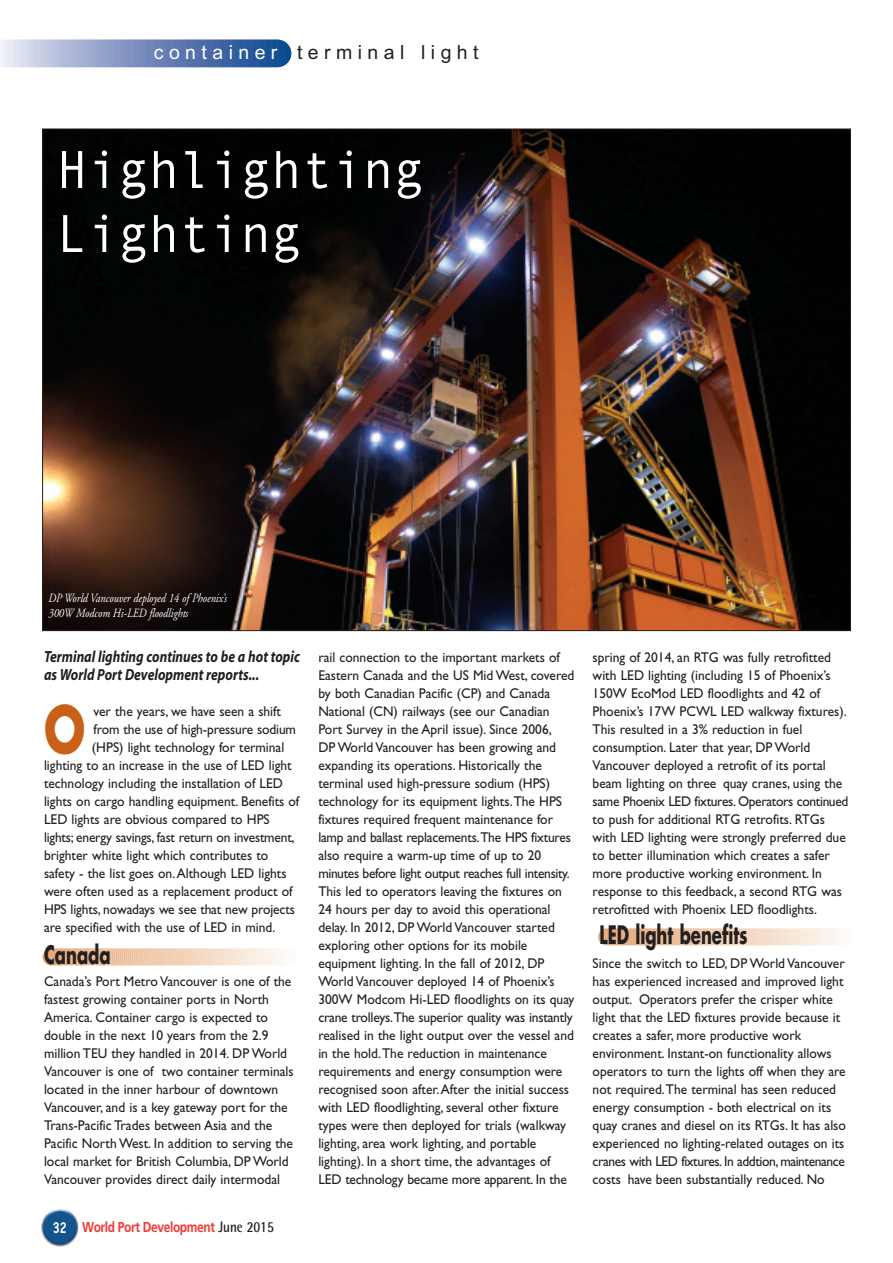
<style>
.page{position:relative;width:893px;height:1263px;background:#fff}
.page>*{position:absolute;margin:0;border:0;box-sizing:border-box;transform-origin:0 0}
.t1{font:700 62.7px "Futura";color:#c86018;scale:.74 1}
.t2{font:53.55px/64.1px "Andale Mono";color:#fff;scale:.95 1}
.t3{font:700 24.75px "Futura";color:#231f20;scale:.67 1}
.t4{font:19.5px "Arial";letter-spacing:.28em;color:#231f20}
.t5{font:italic 700 16.2px/18px "Myriad";color:#231f20;scale:.83 1}
.t6{font:700 14.4px "Frutiger";letter-spacing:-.035em;color:#ee3b32;scale:.83 1}
.t7{font:14.1px/18px "Gill Sans";color:#231f20;scale:.95 1}
.t8{font:italic 12.6px/15.1px "Adobe Garamond";color:#fff;scale:.83 1}
.s1{color:#fff}
.s2{font-family:"Saturday Sans ICG";font-size:16.2px;color:#fff}
.s3{font-family:"Rotis Semi Sans";font-size:15.3px;color:#231f20}
</style>
<div class="page">
<img style="left:41px;top:1209px;width:38px;height:38px">
<svg style="left:0;top:40px;width:292px;height:27px;background:#7991bf"></svg>
<svg style="left:43px;top:948px;width:241px;height:17px;background:#f0d0b8"></svg>
<img style="left:45px;top:131px;width:803px;height:498px">
<svg style="left:598px;top:928px;width:242px;height:17px;background:#f0d0b7"></svg>
<h3 class="t4" style="left:154px;top:40px;width:326px"><span class="s1">container</span> terminal light</h3>
<h2 class="t2" style="left:57px;top:137px;width:388px">Highlighting<br>Lighting</h2>
<p class="t8" style="left:48px;top:592px;width:217px">DP World Vancouver deployed 14 of Phoenix’s<br>300W Modcom Hi-LED floodlights</p>
<p class="t5" style="left:44px;top:649px;width:310px">Terminal lighting continues to be a hot topic as World Port Development reports...</p>
<p class="t7" style="left:94px;top:704px;width:199px">ver the years, we have seen a shift</p>
<p class="t7" style="left:94px;top:722px;width:215px">from the use of high-pressure sodium</p>
<p class="t7" style="left:92px;top:740px;width:204px">(HPS) light technology for terminal</p>
<p class="t7" style="left:44px;top:758px;width:262px">lighting to an increase in the use of LED light</p>
<p class="t7" style="left:44px;top:776px;width:253px">technology including the installation of LED</p>
<p class="t7" style="left:44px;top:794px;width:270px">lights on cargo handling equipment. Benefits of</p>
<p class="t7" style="left:44px;top:812px;width:239px">LED lights are obvious compared to HPS</p>
<p class="t7" style="left:44px;top:830px;width:265px">lights; energy savings, fast return on investment,</p>
<p class="t7" style="left:44px;top:848px;width:238px">brighter white light which contributes to</p>
<p class="t7" style="left:44px;top:866px;width:257px">safety - the list goes on.Although LED lights</p>
<p class="t7" style="left:44px;top:884px;width:263px">were often used as a replacement product of</p>
<p class="t7" style="left:44px;top:902px;width:266px">HPS lights, nowadays we see that new projects</p>
<p class="t7" style="left:44px;top:920px;width:245px">are specified with the use of LED in mind.</p>
<h1 class="t1" style="left:44px;top:701px;width:57px">O</h1>
<h3 class="t3" style="left:44px;top:943px;width:101px">Canada</h3>
<p class="t7" style="left:44px;top:974px;width:264px">Canada’s Port Metro Vancouver is one of the fastest growing container ports in North America. Container cargo is expected to double in the next 10 years from the 2.9 million TEU they handled in 2014. DP World Vancouver is one of two container terminals located in the inner harbour of downtown Vancouver, and is a key gateway port for the Trans-Pacific Trades between Asia and the Pacific North West. In addition to serving the local market for British Columbia, DP World Vancouver provides direct daily intermodal</p>
<p class="t6" style="left:53px;top:1221px;width:268px"><span class="s2">32</span> World Port Development <span class="s3">June 2015</span></p>
<p class="t7" style="left:318px;top:650px;width:271px">rail connection to the important markets of Eastern Canada and the US Mid West, covered by both Canadian Pacific (CP) and Canada National (CN) railways (see our Canadian Port Survey in the April issue). Since 2006,<br>DP World Vancouver has been growing and expanding its operations. Historically the terminal used high-pressure sodium (HPS) technology for its equipment lights.The HPS fixtures required frequent maintenance for lamp and ballast replacements.The HPS fixtures also require a warm-up time of up to 20 minutes before light output reaches full intensity.<br>This led to operators leaving the fixtures on 24 hours per day to avoid this operational delay. In 2012, DP World Vancouver started exploring other options for its mobile equipment lighting. In the fall of 2012, DP World Vancouver deployed 14 of Phoenix’s 300W Modcom Hi-LED floodlights on its quay crane trolleys.The superior quality was instantly realised in the light output over the vessel and in the hold.The reduction in maintenance requirements and energy consumption were recognised soon after.After the initial success with LED floodlighting, several other fixture types were then deployed for trials (walkway lighting, area work lighting, and portable lighting). In a short time, the advantages of LED technology became more apparent. In the</p>
<p class="t7" style="left:593px;top:650px;width:271px">spring of 2014, an RTG was fully retrofitted with LED lighting (including 15 of Phoenix’s 150W EcoMod LED floodlights and 42 of Phoenix’s 17W PCWL LED walkway fixtures).<br>This resulted in a 3% reduction in fuel consumption. Later that year, DP World Vancouver deployed a retrofit of its portal beam lighting on three quay cranes, using the same Phoenix LED fixtures. Operators continued to push for additional RTG retrofits. RTGs with LED lighting were strongly preferred due to better illumination which creates a safer more productive working environment. In response to this feedback, a second RTG was retrofitted with Phoenix LED floodlights.</p>
<h3 class="t3" style="left:600px;top:923px;width:223px">LED light benefits</h3>
<p class="t7" style="left:593px;top:956px;width:268px">Since the switch to LED, DP World Vancouver has experienced increased and improved light output. Operators prefer the crisper white light that the LED fixtures provide because it creates a safer, more productive work environment. Instant-on functionality allows operators to turn the lights off when they are not required.The terminal has seen reduced energy consumption - both electrical on its quay cranes and diesel on its RTGs. It has also experienced no lighting-related outages on its cranes with LED fixtures. In addtion, maintenance costs have been substantially reduced. No</p>
</div>
